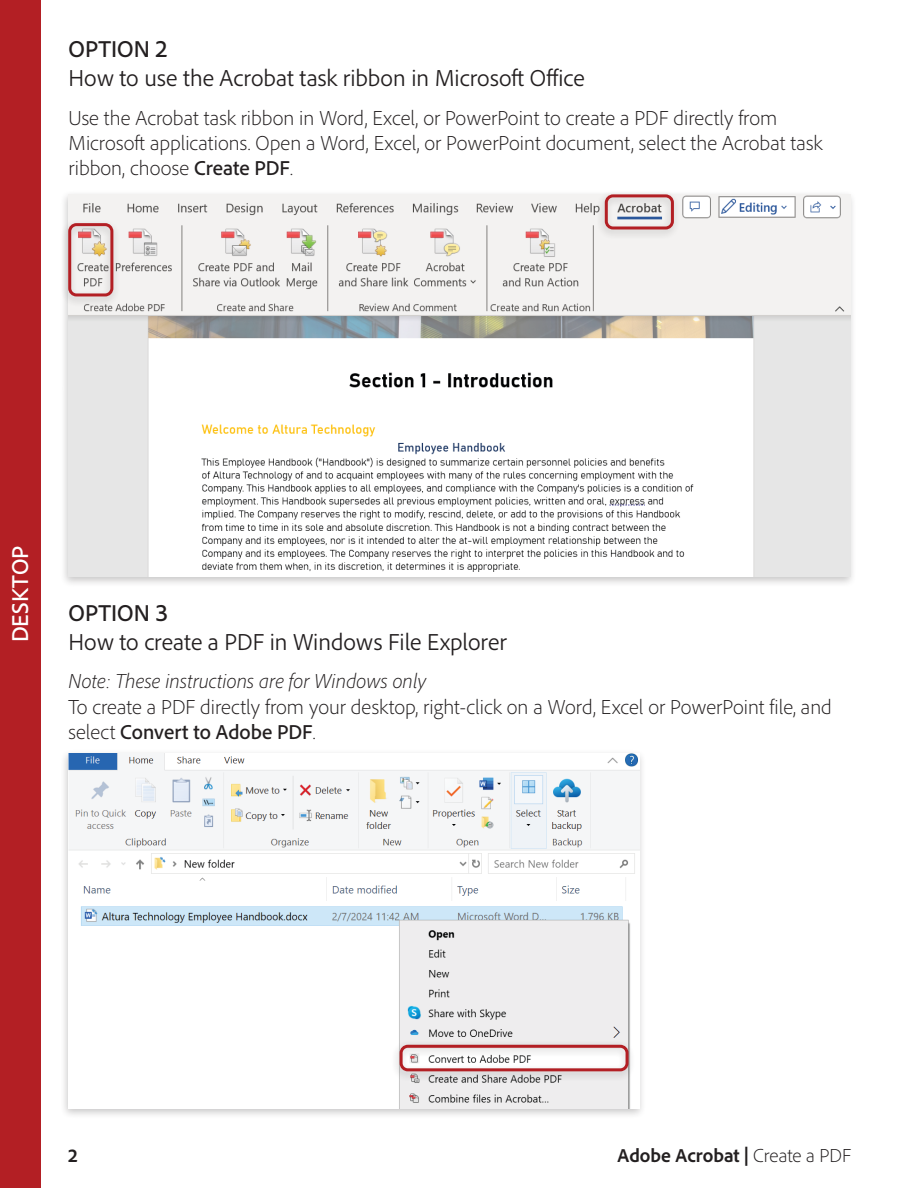
<style>
.page{position:relative;width:918px;height:1188px;background:#fff}
.page>*{position:absolute;margin:0;border:0;box-sizing:border-box;transform-origin:0 0}
.t1{font:300 24px "Adobe Clean";color:#231f20}
.t2{font:500 24px "Adobe Clean";color:#231f20}
.t3{font:500 24px "Adobe Clean";color:#fff}
.t4{font:300 21px/25.2px "Adobe Clean";color:#231f20}
.t5{font:italic 300 21px "Adobe Clean";letter-spacing:.005em;color:#231f20}
.t6{font:700 19.5px "Adobe Clean";color:#231f20}
.s1{font-weight:500}
.s2{font-weight:300}
</style>
<div class="page">
<div style="left:59px;top:190px;width:798px;height:398px;background:#231f20;opacity:.25"></div>
<img style="left:68px;top:194px;width:782px;height:383px">
<div style="left:59px;top:218px;width:61px;height:89px;background:#231f20;opacity:.25"></div>
<div style="left:68px;top:223px;width:45px;height:73px;border:3px solid #b31f24;border-radius:7px"></div>
<div style="left:596px;top:190px;width:85px;height:50px;background:#231f20;opacity:.25"></div>
<div style="left:605px;top:194px;width:69px;height:35px;border:3px solid #b31f24;border-radius:7px"></div>
<div style="left:0;top:0;width:40px;height:1188px;background:#b31f24"></div>
<div style="left:59px;top:749px;width:587px;height:370px;background:#231f20;opacity:.25"></div>
<img style="left:68px;top:753px;width:571px;height:355px">
<div style="left:391px;top:1040px;width:244px;height:42px;background:#231f20;opacity:.25"></div>
<div style="left:400px;top:1045px;width:229px;height:26px;border:3px solid #b31f24;border-radius:7px"></div>
<hr style="left:917px;top:0;width:1px;height:1188px;background:#b31f24">
<p class="t2" style="left:69px;top:34px;width:100px">OPTION 2</p>
<p class="t1" style="left:69px;top:63px;width:518px">How to use the Acrobat task ribbon in Microsoft Office</p>
<p class="t4" style="left:69px;top:105px;width:755px">Use the Acrobat task ribbon in Word, Excel, or PowerPoint to create a PDF directly from<br>Microsoft applications. Open a Word, Excel, or PowerPoint document, select the Acrobat task ribbon, choose <span class="s1">Create PDF</span>.</p>
<p class="t3" style="left:5px;top:642px;width:98px;rotate:-90deg">DESKTOP</p>
<p class="t2" style="left:69px;top:597px;width:101px">OPTION 3</p>
<p class="t1" style="left:69px;top:626px;width:440px">How to create a PDF in Windows File Explorer</p>
<p class="t5" style="left:69px;top:668px;width:360px">Note: These instructions are for Windows only</p>
<p class="t4" style="left:69px;top:693px;width:765px">To create a PDF directly from your desktop, right-click on a Word, Excel or PowerPoint file, and select <span class="s1">Convert to Adobe PDF</span>.</p>
<p class="t6" style="left:68px;top:1143px;width:11px">2</p>
<p class="t6" style="left:618px;top:1143px;width:235px">Adobe Acrobat | <span class="s2">Create a PDF</span></p>
</div>
